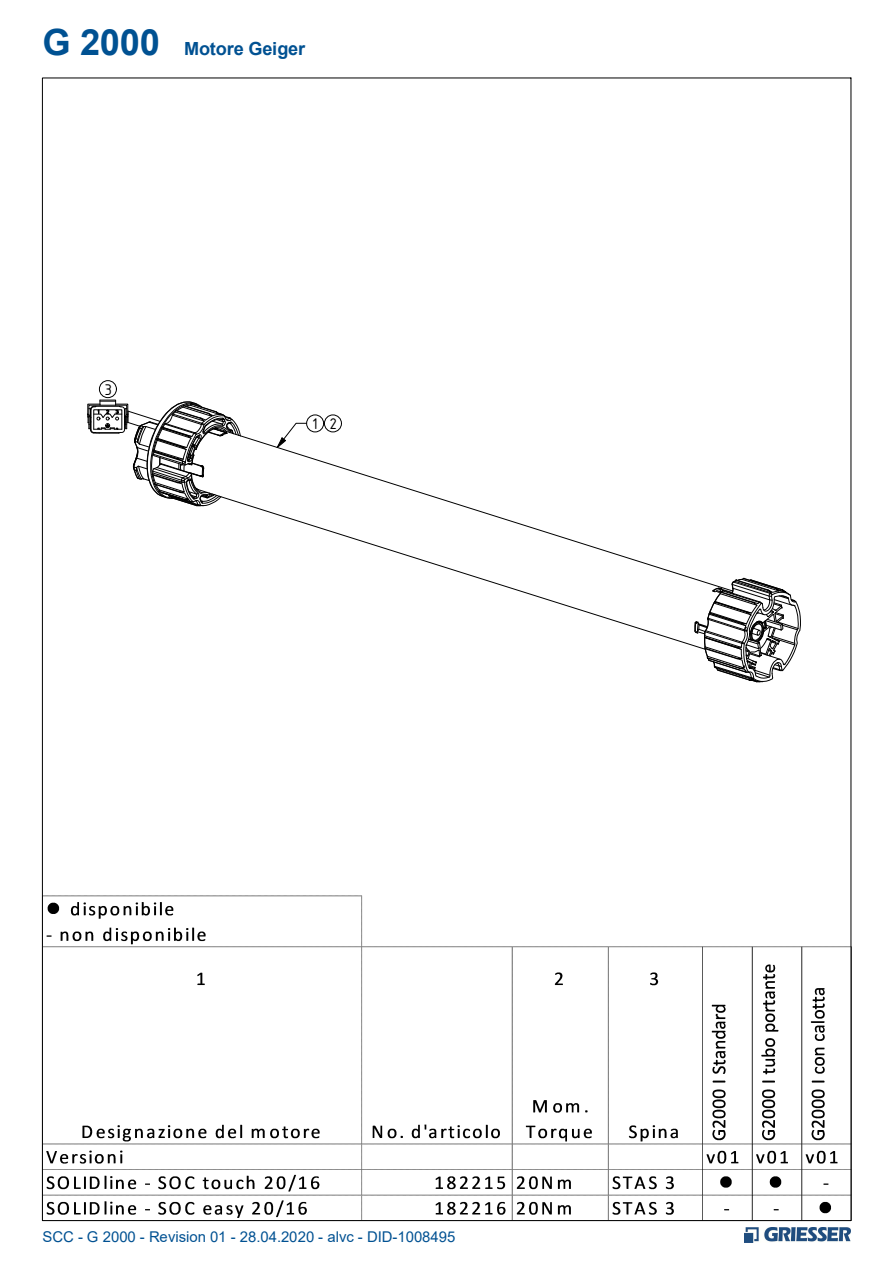
<style>
.page{position:relative;width:893px;height:1263px;background:#fff}
.page>*{position:absolute;margin:0;border:0;box-sizing:border-box;transform-origin:0 0}
.t1{font:700 18.15px "Arial";letter-spacing:-.01em;color:#005192}
.t2{font:16.8px "ISOCPEUR";color:#000}
.t3{font:14.85px "Arial";color:#005192}
.s1{font-size:36.15px}
</style>
<div class="page">
<img style="left:42px;top:870px;width:810px;height:373px">
<svg style="left:198px;top:506px;width:496px;height:141px"></svg>
<svg style="left:217px;top:428px;width:477px;height:164px"></svg>
<svg style="left:694px;top:578px;width:107px;height:104px"></svg>
<svg style="left:87px;top:400px;width:154px;height:106px"></svg>
<div style="left:99px;top:380px;width:18px;height:18px;border:1px solid #000;border-radius:50%"></div>
<div style="left:324px;top:415px;width:18px;height:17px;border:1px solid #000;border-radius:50%"></div>
<div style="left:306px;top:415px;width:18px;height:17px;border:1px solid #000;border-radius:50%"></div>
<svg style="left:275px;top:423px;width:32px;height:27px"></svg>
<p class="t1" style="left:42px;top:42px;width:264px"><span class="s1">G 2000</span> Motore Geiger</p>
<p class="t2" style="left:104px;top:384px;width:9px">3</p>
<p class="t2" style="left:312px;top:418px;width:26px">1 2</p>
<p class="t3" style="left:42px;top:1231px;width:414px">SCC - G 2000 - Revision 01 - 28.04.2020 - alvc - DID-1008495</p>
</div>
